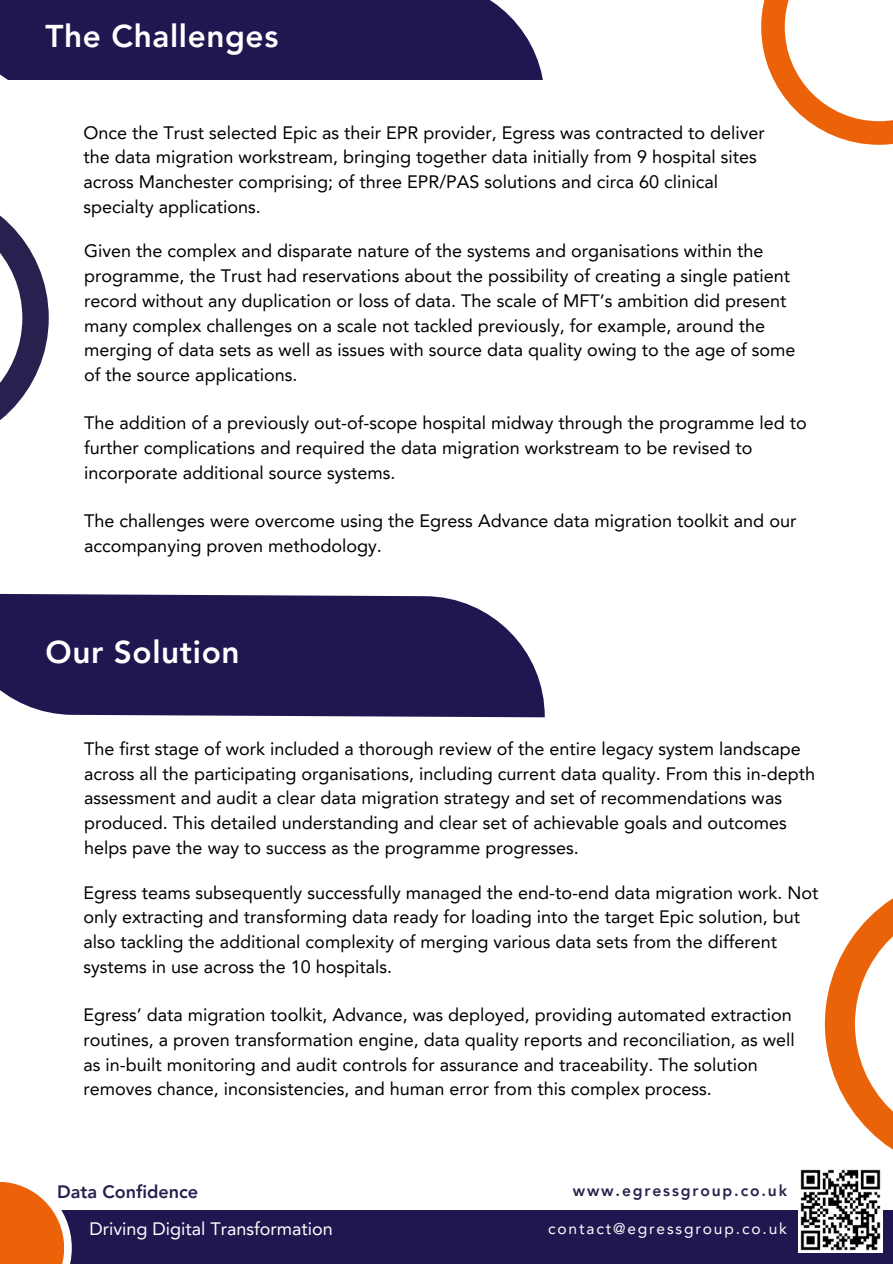
<style>
.page{position:relative;width:893px;height:1264px;background:#fff}
.page>*{position:absolute;margin:0;border:0;box-sizing:border-box;transform-origin:0 0}
.t1{font:800 31.5px "Avenir LT Pro";letter-spacing:.02em;color:#fff}
.t2{font:18px/24.8px "Avenir LT Pro";color:#000}
.t3{font:18px "Avenir LT Pro";color:#fff}
.t4{font:800 18px "Avenir LT Pro";color:#26214e}
.t5{font:15.6px "Avenir LT Pro";letter-spacing:.12em;color:#fff}
.t6{font:800 15.6px "Avenir LT Pro";letter-spacing:.12em;color:#26214e}
</style>
<div class="page">
<div style="left:0;top:0;width:543px;height:80px;background:#201751"></div>
<svg style="left:761px;top:0;width:131px;height:144px"></svg>
<div style="left:0;top:1209px;width:892px;height:54px;background:#201751"></div>
<div style="left:0;top:1174px;width:72px;height:89px;background:#fff"></div>
<svg style="left:0;top:1182px;width:64px;height:81px;fill:#eb6209"></svg>
<svg style="left:0;top:215px;width:49px;height:205px"></svg>
<svg style="left:824px;top:899px;width:68px;height:250px"></svg>
<img style="left:798px;top:1169px;width:84px;height:82px">
<svg style="left:0;top:593px;width:545px;height:124px;background:#322a5f"></svg>
<p class="t1" style="left:45px;top:23px;width:234px">The Challenges</p>
<p class="t2" style="left:83px;top:121px;width:683px">Once the Trust selected Epic as their EPR provider, Egress was contracted to deliver the data migration workstream, bringing together data initially from 9 hospital sites across Manchester comprising; of three EPR/PAS solutions and circa 60 clinical specialty applications.</p>
<p class="t2" style="left:84px;top:240px;width:713px">Given the complex and disparate nature of the systems and organisations within the programme, the Trust had reservations about the possibility of creating a single patient record without any duplication or loss of data. The scale of MFT’s ambition did present many complex challenges on a scale not tackled previously, for example, around the merging of data sets as well as issues with source data quality owing to the age of some of the source applications.</p>
<p class="t2" style="left:84px;top:412px;width:724px">The addition of a previously out-of-scope hospital midway through the programme led to further complications and required the data migration workstream to be revised to incorporate additional source systems.</p>
<p class="t2" style="left:84px;top:510px;width:713px">The challenges were overcome using the Egress Advance data migration toolkit and our accompanying proven methodology.</p>
<p class="t1" style="left:45px;top:639px;width:196px">Our Solution</p>
<p class="t2" style="left:84px;top:737px;width:732px">The first stage of work included a thorough review of the entire legacy system landscape across all the participating organisations, including current data quality. From this in-depth assessment and audit a clear data migration strategy and set of recommendations was produced. This detailed understanding and clear set of achievable goals and outcomes helps pave the way to success as the programme progresses.</p>
<p class="t2" style="left:83px;top:881px;width:736px">Egress teams subsequently successfully managed the end-to-end data migration work. Not only extracting and transforming data ready for loading into the target Epic solution, but also tackling the additional complexity of merging various data sets from the different systems in use across the 10 hospitals.</p>
<p class="t2" style="left:83px;top:1004px;width:713px">Egress’ data migration toolkit, Advance, was deployed, providing automated extraction routines, a proven transformation engine, data quality reports and reconciliation, as well as in-built monitoring and audit controls for assurance and traceability. The solution removes chance, inconsistencies, and human error from this complex process.</p>
<p class="t4" style="left:57px;top:1183px;width:142px">Data Confidence</p>
<p class="t3" style="left:89px;top:1221px;width:245px">Driving Digital Transformation</p>
<p class="t5" style="left:548px;top:1221px;width:240px">contact@egressgroup.co.uk</p>
<p class="t6" style="left:572px;top:1184px;width:216px">www.egressgroup.co.uk</p>
</div>
